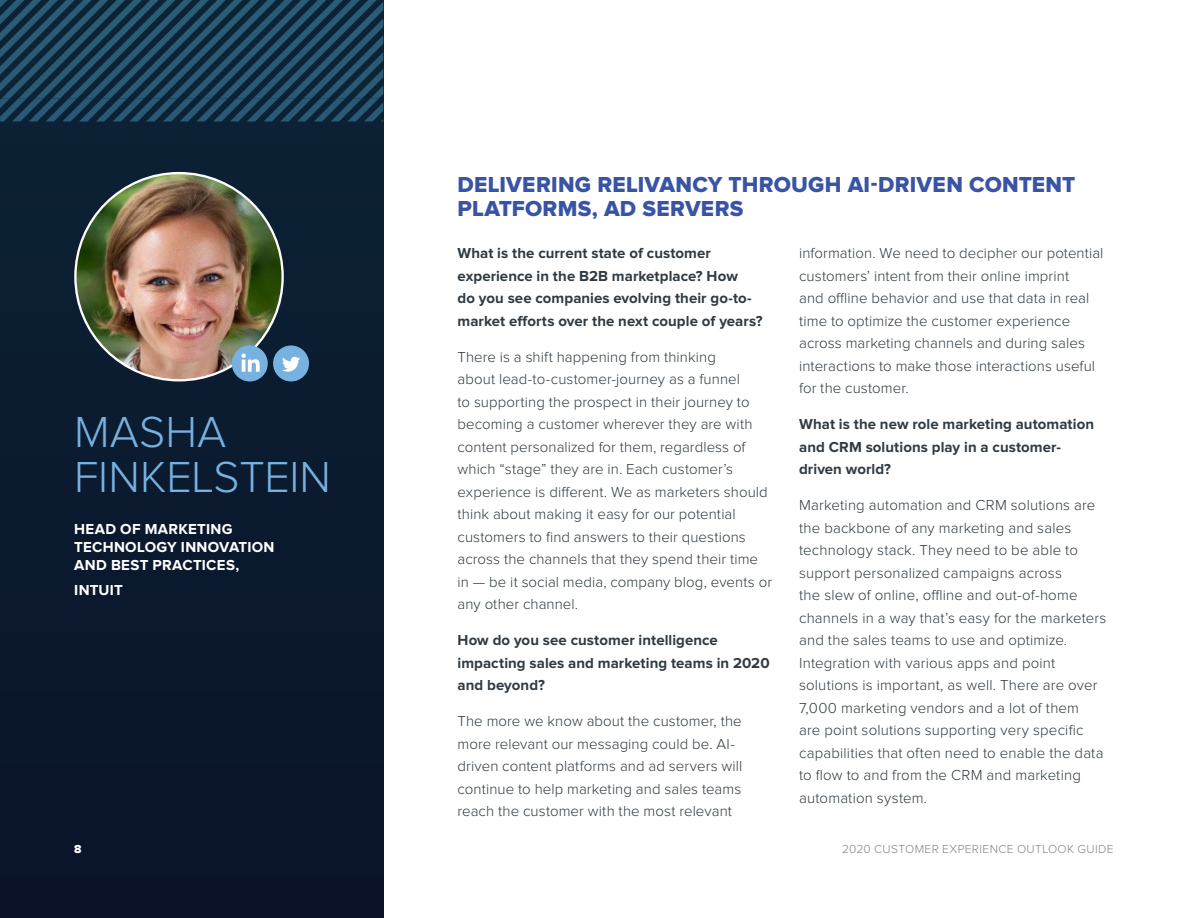
<style>
.page{position:relative;width:1188px;height:918px;background:#fff}
.page>*{position:absolute;margin:0;border:0;box-sizing:border-box;transform-origin:0 0}
.t1{font:300 45px/45px "Proxima Nova";color:#77b1e0}
.t2{font:22.5px/24px "Proxima Nova Extrabld";letter-spacing:.01em;color:#3954a5}
.t3{font:300 15px/22.5px "Proxima Nova";letter-spacing:.005em;color:#2f3a41}
.t4{font:700 15px/22.5px "Proxima Nova";letter-spacing:.005em;color:#2f3a41}
.t5{font:700 15px/18px "Proxima Nova";letter-spacing:.02em;color:#fff}
.t6{font:300 12px "Proxima Nova";letter-spacing:.03em;color:#818287}
.t7{font:12px "Proxima Nova Extrabld";color:#fff}
</style>
<div class="page">
<div style="left:0;top:0;width:383px;height:918px;background:#0b192e"></div>
<svg style="left:0;top:0;width:383px;height:122px"></svg>
<img style="left:75px;top:173px;width:208px;height:207px;border-radius:104px">
<div style="left:232px;top:345px;width:36px;height:36px;background:#77b1e0;border-radius:50%"></div>
<svg style="left:241px;top:354px;width:19px;height:18px"></svg>
<div style="left:273px;top:345px;width:36px;height:36px;background:#77b1e0;border-radius:50%"></div>
<svg style="left:282px;top:357px;width:18px;height:15px"></svg>
<h1 class="t1" style="left:74px;top:411px;width:258px">MASHA<br>FINKELSTEIN</h1>
<p class="t5" style="left:74px;top:521px;width:202px">HEAD OF MARKETING<br>TECHNOLOGY INNOVATION<br>AND BEST PRACTICES,</p>
<p class="t5" style="left:74px;top:581px;width:50px">INTUIT</p>
<h2 class="t2" style="left:458px;top:174px;width:619px">DELIVERING RELIVANCY THROUGH AI-DRIVEN CONTENT<br>PLATFORMS, AD SERVERS</h2>
<p class="t4" style="left:458px;top:242px;width:307px">What is the current state of customer experience in the B2B marketplace? How<br>do you see companies evolving their go-to&shy;market efforts over the next couple of years?</p>
<p class="t3" style="left:458px;top:346px;width:316px">There is a shift happening from thinking<br>about lead-to-customer-journey as a funnel<br>to supporting the prospect in their journey to becoming a customer wherever they are with content personalized for them, regardless of which “stage” they are in. Each customer’s experience is different. We as marketers should think about making it easy for our potential customers to find answers to their questions across the channels that they spend their time in — be it social media, company blog, events or any other channel.</p>
<p class="t4" style="left:458px;top:629px;width:314px">How do you see customer intelligence impacting sales and marketing teams in 2020 and beyond?</p>
<p class="t3" style="left:458px;top:710px;width:286px">The more we know about the customer, the more relevant our messaging could be. AI&shy;driven content platforms and ad servers will continue to help marketing and sales teams reach the customer with the most relevant</p>
<p class="t3" style="left:799px;top:242px;width:306px">information. We need to decipher our potential customers’ intent from their online imprint<br>and offline behavior and use that data in real time to optimize the customer experience across marketing channels and during sales interactions to make those interactions useful for the customer.</p>
<p class="t4" style="left:799px;top:413px;width:296px">What is the new role marketing automation and CRM solutions play in a customer&shy;driven world?</p>
<p class="t3" style="left:799px;top:494px;width:309px">Marketing automation and CRM solutions are the backbone of any marketing and sales technology stack. They need to be able to support personalized campaigns across<br>the slew of online, offline and out-of-home channels in a way that’s easy for the marketers and the sales teams to use and optimize.<br>Integration with various apps and point solutions is important, as well. There are over 7,000 marketing vendors and a lot of them<br>are point solutions supporting very specific capabilities that often need to enable the data to flow to and from the CRM and marketing automation system.</p>
<p class="t7" style="left:74px;top:844px;width:9px">8</p>
<p class="t6" style="left:842px;top:844px;width:273px">2020 CUSTOMER EXPERIENCE OUTLOOK GUIDE</p>
</div>
